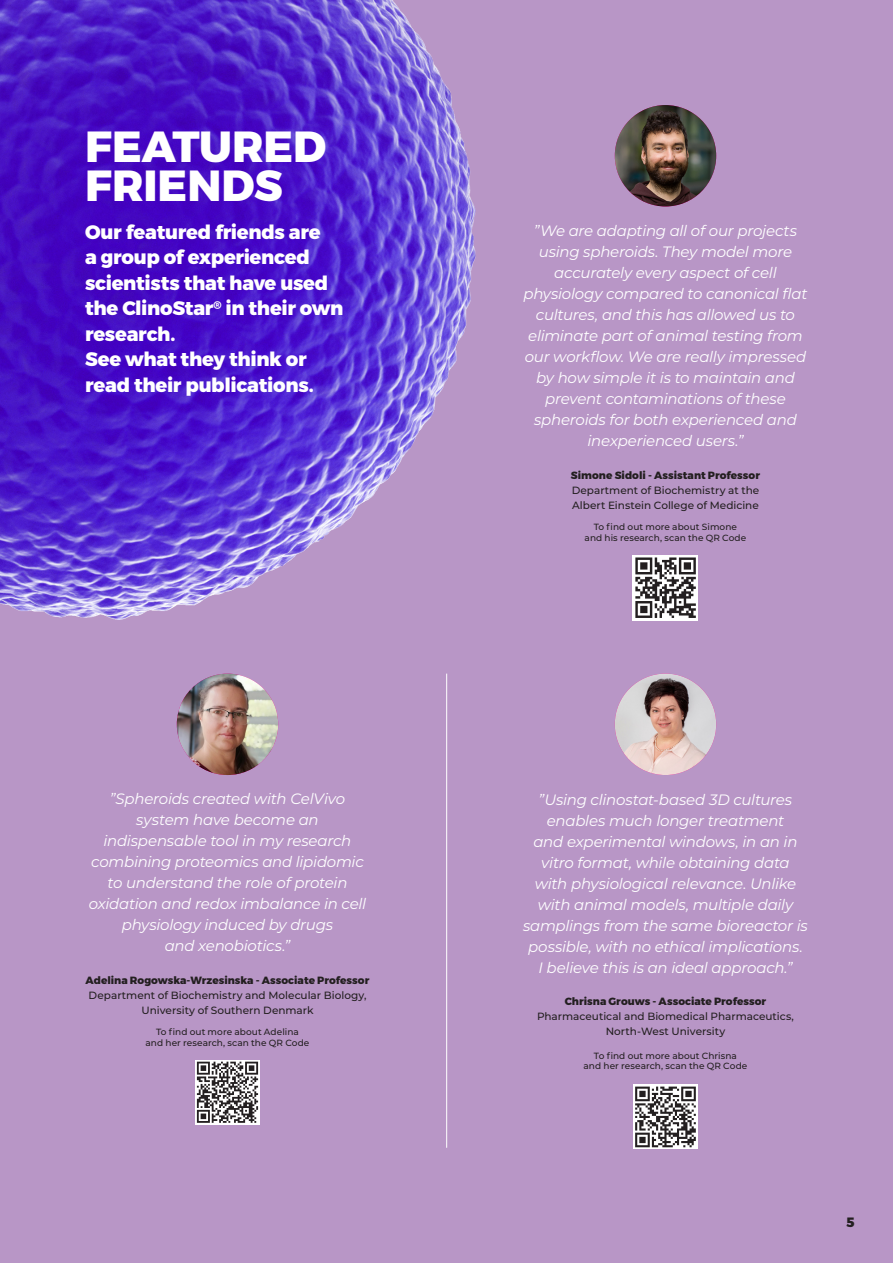
<style>
.page{position:relative;width:893px;height:1263px;background:#b896c6}
.page>*{position:absolute;margin:0;border:0;box-sizing:border-box;transform-origin:0 0}
.t1{font:800 43.5px "Montserrat";color:#fff}
.Body_text{font:800 19.5px/25.5px "Montserrat";letter-spacing:-.015em;color:#fff}
.t2{font:italic 15px/21px "Montserrat";letter-spacing:-.015em;color:#fff;text-align:center}
.t3{font:800 13.5px "Montserrat";color:#231f20}
.t4{font:500 10.5px/15px "Montserrat";color:#231f20}
.t5{font:800 10.5px "Montserrat";color:#231f20}
.t6{font:500 9px/10.8px "Montserrat";letter-spacing:.005em;color:#231f20;text-align:center}
</style>
<div class="page">
<img style="left:0;top:0;width:475px;height:619px">
<hr style="left:446px;top:674px;width:1px;height:474px;background:#fff">
<div style="left:633px;top:555px;width:65px;height:65px;background:#fff"></div>
<svg style="left:635px;top:557px;width:61px;height:61px"></svg>
<img style="left:615px;top:105px;width:101px;height:101px;border-radius:51px">
<svg style="left:195px;top:1060px;width:65px;height:65px"></svg>
<svg style="left:197px;top:1062px;width:61px;height:61px;background:#8e8c8d"></svg>
<img style="left:177px;top:674px;width:101px;height:101px;border-radius:51px">
<svg style="left:633px;top:1084px;width:65px;height:65px"></svg>
<svg style="left:635px;top:1086px;width:61px;height:61px;background:#918f90"></svg>
<img style="left:615px;top:674px;width:101px;height:101px;border-radius:51px">
<p class="t1" style="left:85px;top:119px;width:242px">FEATURED</p>
<p class="t1" style="left:85px;top:158px;width:199px">FRIENDS</p>
<p class="Body_text" style="left:85px;top:220px;width:260px">Our featured friends are<br>a group of experienced scientists that have used the ClinoStar<sup>®</sup> in their own research.</p>
<p class="Body_text" style="left:85px;top:347px;width:230px">See what they think or read their publications.</p>
<p class="t2" style="left:89px;top:787px;width:279px">”Spheroids created with CelVivo system have become an indispensable tool in my research combining proteomics and lipidomic to understand the role of protein oxidation and redox imbalance in cell physiology induced by drugs<br>and xenobiotics.”</p>
<p class="t5" style="left:86px;top:973px;width:285px">Adelina Rogowska-Wrzesinska - Associate Professor</p>
<p class="t4" style="left:89px;top:987px;width:279px">Department of Biochemistry and Molecular Biology,</p>
<p class="t4" style="left:141px;top:1002px;width:174px">University of Southern Denmark</p>
<p class="t6" style="left:156px;top:1026px;width:144px">To find out more about Adelina</p>
<p class="t6" style="left:146px;top:1037px;width:165px">and her research, scan the QR Code</p>
<p class="t2" style="left:523px;top:220px;width:286px">”We are adapting all of our projects using spheroids. They model more accurately every aspect of cell physiology compared to canonical flat cultures, and this has allowed us to eliminate part of animal testing from our workflow. We are really impressed by how simple it is to maintain and prevent contaminations of these spheroids for both experienced and inexperienced users.”</p>
<p class="t5" style="left:571px;top:468px;width:191px">Simone Sidoli - Assistant Professor</p>
<p class="t4" style="left:572px;top:482px;width:189px">Department of Biochemistry at the<br>Albert Einstein College of Medicine</p>
<p class="t6" style="left:585px;top:521px;width:163px">To find out more about Simone and his research, scan the QR Code</p>
<p class="t2" style="left:523px;top:788px;width:286px">”Using clinostat-based 3D cultures enables much longer treatment<br>and experimental windows, in an in vitro format, while obtaining data with physiological relevance. Unlike with animal models, multiple daily samplings from the same bioreactor is possible, with no ethical implications.</p>
<p class="t2" style="left:538px;top:956px;width:256px">I believe this is an ideal approach.”</p>
<p class="t5" style="left:565px;top:995px;width:203px">Chrisna Grouws - Associate Professor</p>
<p class="t4" style="left:537px;top:1008px;width:258px">Pharmaceutical and Biomedical Pharmaceutics,</p>
<p class="t4" style="left:606px;top:1023px;width:121px">North-West University</p>
<p class="t6" style="left:594px;top:1050px;width:144px">To find out more about Chrisna</p>
<p class="t6" style="left:583px;top:1060px;width:165px">and her research, scan the QR Code</p>
<p class="t3" style="left:846px;top:1214px;width:10px">5</p>
</div>
